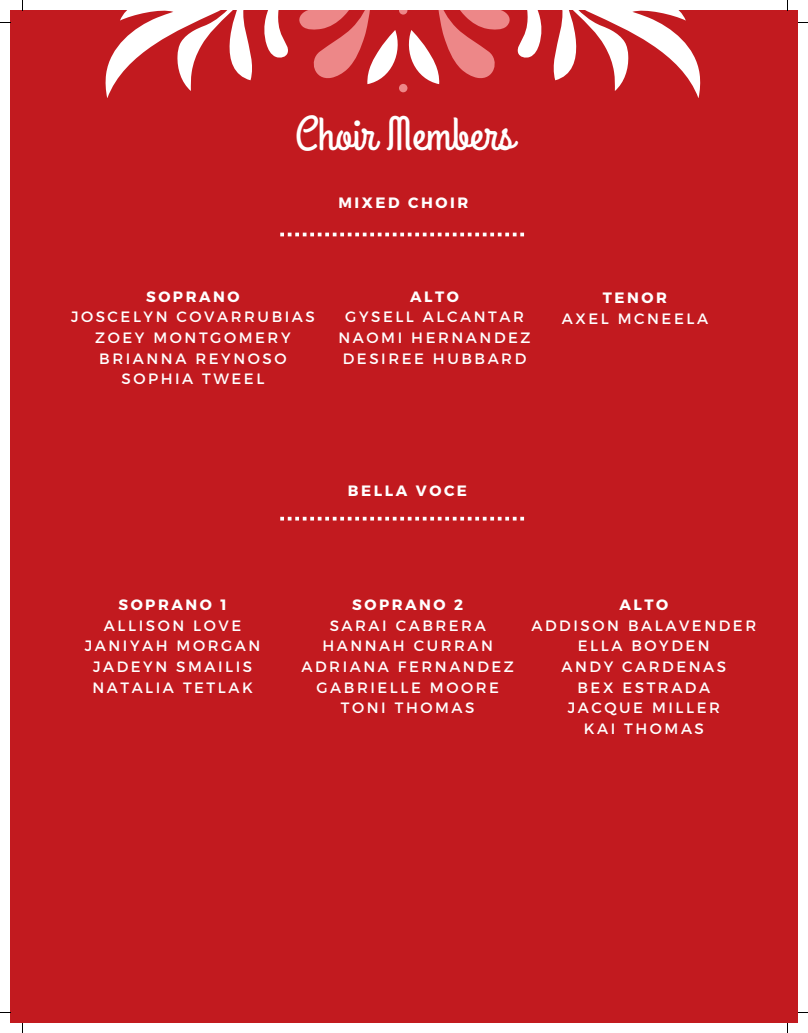
<style>
.page{position:relative;width:808px;height:1033px;background:#fff}
.page>*{position:absolute;margin:0;border:0;box-sizing:border-box;transform-origin:0 0}
.t1{font:47.5px "Grand Hotel";color:#fff}
.t2{font:15px/20.6px "Montserrat";letter-spacing:.17em;color:#fff;text-align:center}
.t3{font:700 15px "Montserrat";letter-spacing:.17em;color:#fff}
</style>
<div class="page">
<div style="left:10px;top:10px;width:788px;height:1013px;background:#c21a1f"></div>
<svg style="left:280px;top:517px;width:244px;height:3px"></svg>
<svg style="left:280px;top:233px;width:244px;height:3px"></svg>
<svg style="left:105px;top:10px;width:183px;height:88px"></svg>
<svg style="left:299px;top:10px;width:401px;height:88px"></svg>
<div style="left:399px;top:84px;width:8px;height:8px;background:#ed8788;border-radius:50%"></div>
<h1 class="t1" style="left:295px;top:104px;width:220px">Choir Members</h1>
<p class="t3" style="left:338px;top:193px;width:131px">MIXED CHOIR</p>
<p class="t3" style="left:146px;top:287px;width:95px">SOPRANO</p>
<p class="t2" style="left:71px;top:306px;width:245px">JOSCELYN COVARRUBIAS<br>ZOEY MONTGOMERY<br>BRIANNA REYNOSO<br>SOPHIA TWEEL</p>
<p class="t3" style="left:410px;top:287px;width:50px">ALTO</p>
<p class="t2" style="left:338px;top:306px;width:193px">GYSELL ALCANTAR<br>NAOMI HERNANDEZ<br>DESIREE HUBBARD</p>
<p class="t3" style="left:602px;top:288px;width:66px">TENOR</p>
<p class="t2" style="left:561px;top:307px;width:148px">AXEL MCNEELA</p>
<p class="t3" style="left:348px;top:480px;width:121px">BELLA VOCE</p>
<p class="t3" style="left:118px;top:595px;width:110px">SOPRANO 1</p>
<p class="t2" style="left:85px;top:614px;width:177px">ALLISON LOVE<br>JANIYAH MORGAN<br>JADEYN SMAILIS<br>NATALIA TETLAK</p>
<p class="t3" style="left:352px;top:595px;width:113px">SOPRANO 2</p>
<p class="t2" style="left:301px;top:614px;width:214px">SARAI CABRERA<br>HANNAH CURRAN<br>ADRIANA FERNANDEZ<br>GABRIELLE MOORE<br>TONI THOMAS</p>
<p class="t3" style="left:619px;top:595px;width:50px">ALTO</p>
<p class="t2" style="left:531px;top:614px;width:226px">ADDISON BALAVENDER<br>ELLA BOYDEN<br>ANDY CARDENAS<br>BEX ESTRADA<br>JACQUE MILLER<br>KAI THOMAS</p>
</div>
